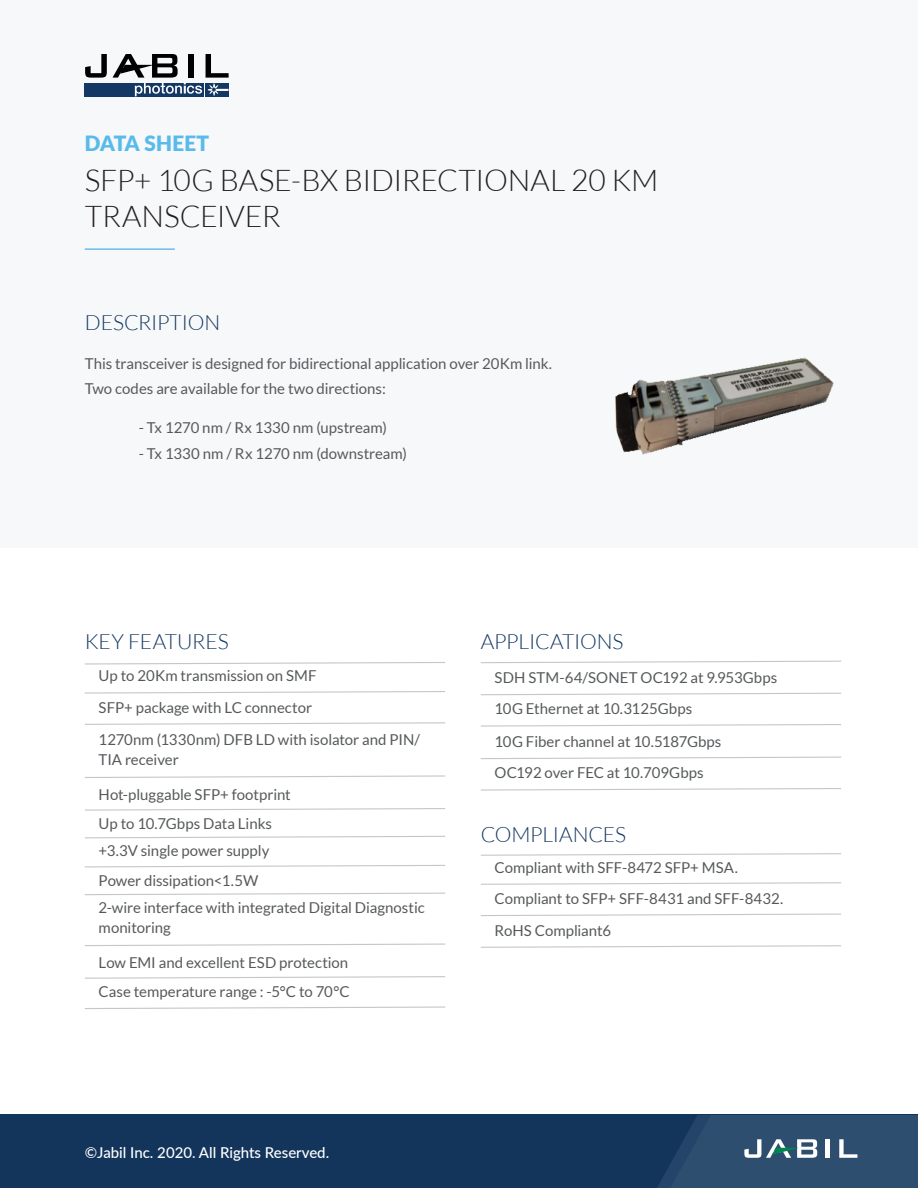
<style>
.page{position:relative;width:918px;height:1188px;background:#fff}
.page>*{position:absolute;margin:0;border:0;box-sizing:border-box;transform-origin:0 0}
.t1{font:300 30px/36px "Lato";letter-spacing:-.005em;color:#231f20}
.t2{font:300 21px "Lato";letter-spacing:-.01em;color:#153862}
.t3{font:900 21px "Lato";letter-spacing:.01em;color:#59bbea}
.t4{font:15px/19.5px "Lato";color:#56595b}
.t5{font:500 15px "Lato";color:#fff}
</style>
<div class="page">
<div style="left:0;top:0;width:918px;height:547px;background:#f7f8f9"></div>
<div style="left:0;top:1115px;width:918px;height:73px;background:#13355c"></div>
<svg style="left:657px;top:1115px;width:261px;height:73px;background:#335273"></svg>
<svg style="left:85px;top:54px;width:22px;height:24px"></svg>
<div style="left:85px;top:83px;width:119px;height:13px;background:#133863"></div>
<svg style="left:113px;top:54px;width:116px;height:42px"></svg>
<hr style="left:85px;top:248px;width:90px;height:2px;background:#6bbeea">
<img style="left:616px;top:358px;width:218px;height:96px">
<svg style="left:85px;top:691px;width:361px;height:3px"></svg>
<svg style="left:84px;top:775px;width:361px;height:3px"></svg>
<svg style="left:84px;top:943px;width:361px;height:3px"></svg>
<svg style="left:84px;top:1006px;width:361px;height:3px"></svg>
<svg style="left:85px;top:808px;width:361px;height:3px"></svg>
<svg style="left:85px;top:976px;width:360px;height:3px"></svg>
<svg style="left:85px;top:865px;width:361px;height:3px"></svg>
<svg style="left:85px;top:835px;width:361px;height:4px"></svg>
<svg style="left:85px;top:892px;width:360px;height:4px"></svg>
<svg style="left:85px;top:722px;width:360px;height:3px"></svg>
<svg style="left:85px;top:662px;width:361px;height:3px"></svg>
<svg style="left:480px;top:692px;width:361px;height:4px"></svg>
<svg style="left:481px;top:882px;width:360px;height:3px"></svg>
<svg style="left:480px;top:756px;width:361px;height:4px"></svg>
<svg style="left:481px;top:788px;width:360px;height:3px"></svg>
<svg style="left:481px;top:724px;width:360px;height:3px"></svg>
<svg style="left:480px;top:913px;width:361px;height:3px"></svg>
<svg style="left:481px;top:945px;width:360px;height:3px"></svg>
<svg style="left:480px;top:660px;width:361px;height:4px"></svg>
<svg style="left:481px;top:853px;width:360px;height:3px"></svg>
<h2 class="t3" style="left:85px;top:131px;width:126px">DATA SHEET</h2>
<h1 class="t1" style="left:85px;top:162px;width:575px">SFP+ 10G BASE-BX BIDIRECTIONAL 20 KM<br>TRANSCEIVER</h1>
<h2 class="t2" style="left:85px;top:311px;width:137px">DESCRIPTION</h2>
<p class="t4" style="left:85px;top:350px;width:469px;line-height:25.5px">This transceiver is designed for bidirectional application over 20Km link.<br>Two codes are available for the two directions:</p>
<p class="t4" style="left:139px;top:418px;width:250px">- Tx 1270 nm / Rx 1330 nm (upstream)</p>
<p class="t4" style="left:139px;top:443px;width:270px">- Tx 1330 nm / Rx 1270 nm (downstream)</p>
<h2 class="t2" style="left:85px;top:630px;width:145px">KEY FEATURES</h2>
<h2 class="t2" style="left:481px;top:630px;width:144px">APPLICATIONS</h2>
<p class="t4" style="left:99px;top:666px;width:220px">Up to 20Km transmission on SMF</p>
<p class="t4" style="left:99px;top:697px;width:215px">SFP+ package with LC connector</p>
<p class="t4" style="left:99px;top:730px;width:323px">1270nm (1330nm) DFB LD with isolator and PIN/<br>TIA receiver</p>
<p class="t4" style="left:99px;top:784px;width:194px">Hot-pluggable SFP+ footprint</p>
<p class="t4" style="left:99px;top:813px;width:175px">Up to 10.7Gbps Data Links</p>
<p class="t4" style="left:99px;top:841px;width:172px">+3.3V single power supply</p>
<p class="t4" style="left:99px;top:870px;width:161px">Power dissipation&lt;1.5W</p>
<p class="t4" style="left:99px;top:898px;width:328px">2-wire interface with integrated Digital Diagnostic monitoring</p>
<p class="t4" style="left:99px;top:952px;width:251px">Low EMI and excellent ESD protection</p>
<p class="t4" style="left:99px;top:982px;width:253px">Case temperature range : -5°C to 70°C</p>
<p class="t4" style="left:495px;top:668px;width:284px">SDH STM-64/SONET OC192 at 9.953Gbps</p>
<p class="t4" style="left:495px;top:699px;width:199px">10G Ethernet at 10.3125Gbps</p>
<p class="t4" style="left:495px;top:726px;width:228px;line-height:31.3px">10G Fiber channel at 10.5187Gbps<br>OC192 over FEC at 10.709Gbps</p>
<h2 class="t2" style="left:481px;top:823px;width:147px">COMPLIANCES</h2>
<p class="t4" style="left:495px;top:857px;width:245px">Compliant with SFF-8472 SFP+ MSA.</p>
<p class="t4" style="left:495px;top:882px;width:290px;line-height:31.7px">Compliant to SFP+ SFF-8431 and SFF-8432.<br>RoHS Compliant6</p>
<p class="t5" style="left:85px;top:1142px;width:246px">©Jabil Inc. 2020. All Rights Reserved.</p>
</div>
